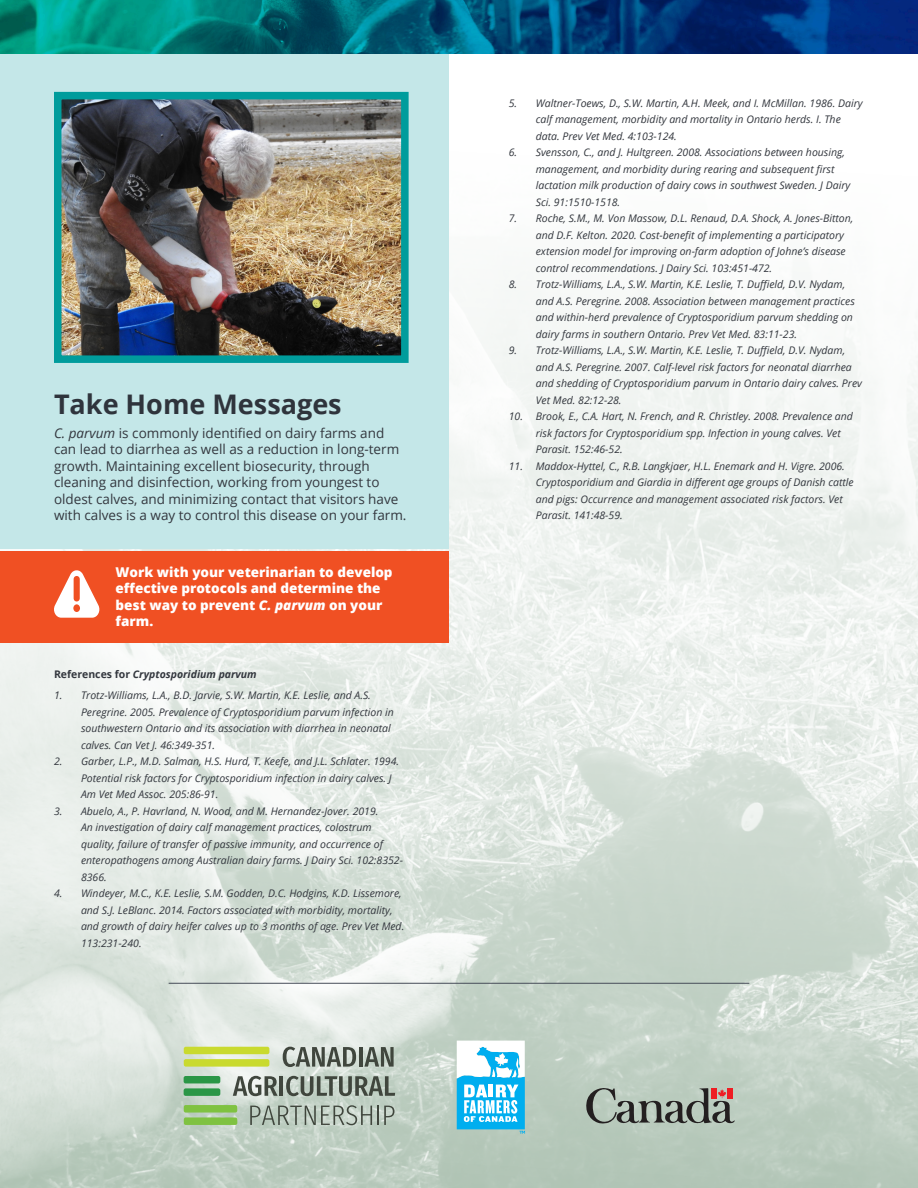
<style>
.page{position:relative;width:918px;height:1188px;background:#fff}
.page>*{position:absolute;margin:0;border:0;box-sizing:border-box;transform-origin:0 0}
.t1{font:700 27px "Open Sans";color:#2f343c}
.body{font:13.5px/16.5px "Open Sans";color:#33373e}
.body-2{font:800 13.5px/16.5px "Open Sans";color:#fff}
.t2{font:italic 10.5px/16.5px "Open Sans";color:#33373e}
.figures{font:italic 700 10.5px "Open Sans";color:#33373e}
.s1{font-style:italic}
.s2{font-style:normal}
</style>
<div class="page">
<img style="left:0;top:54px;width:918px;height:1134px">
<div style="left:0;top:54px;width:448px;height:494px;background:#c4e7e8"></div>
<svg style="left:0;top:0;width:918px;height:54px"></svg>
<div style="left:0;top:551px;width:448px;height:91px;background:#f05023"></div>
<svg style="left:54px;top:570px;width:46px;height:48px"></svg>
<img style="left:63px;top:101px;width:337px;height:253px">
<div style="left:54px;top:92px;width:355px;height:271px;border:8px solid #009c9c"></div>
<hr style="left:169px;top:983px;width:580px;height:1px;background:#464c58">
<div style="left:184px;top:1117px;width:53px;height:8px;background:#7fc241;border-radius:2px"></div>
<div style="left:184px;top:1105px;width:53px;height:8px;background:#7fc241;border-radius:2px"></div>
<div style="left:184px;top:1059px;width:85px;height:8px;background:#c9da2f;border-radius:2px"></div>
<div style="left:184px;top:1047px;width:85px;height:7px;background:#c9da2f;border-radius:2px"></div>
<div style="left:184px;top:1088px;width:36px;height:8px;background:#2a9646;border-radius:2px"></div>
<div style="left:184px;top:1076px;width:36px;height:7px;background:#2a9646;border-radius:2px"></div>
<svg style="left:283px;top:1047px;width:73px;height:20px"></svg>
<hr style="left:359px;top:1047px;width:4px;height:20px;background:#40463d">
<svg style="left:364px;top:1047px;width:30px;height:20px"></svg>
<svg style="left:233px;top:1076px;width:45px;height:20px"></svg>
<hr style="left:280px;top:1076px;width:3px;height:20px;background:#40463d">
<svg style="left:286px;top:1076px;width:109px;height:20px"></svg>
<svg style="left:250px;top:1105px;width:144px;height:20px"></svg>
<svg style="left:586px;top:1087px;width:149px;height:36px"></svg>
<svg style="left:457px;top:1041px;width:68px;height:93px"></svg>
<p class="t1" style="left:54px;top:385px;width:289px">Take Home Messages</p>
<p class="body" style="left:54px;top:424px;width:354px"><span class="s1">C. parvum</span> is commonly identified on dairy farms and can lead to diarrhea as well as a reduction in long-term growth. Maintaining excellent biosecurity, through cleaning and disinfection, working from youngest to oldest calves, and minimizing contact that visitors have with calves is a way to control this disease on your farm.</p>
<p class="body-2" style="left:116px;top:563px;width:279px">Work with your veterinarian to develop effective protocols and determine the best way to prevent <span class="s1">C. parvum</span> on your farm.</p>
<p class="figures" style="left:54px;top:667px;width:204px"><span class="s2">References for</span> Cryptosporidium parvum</p>
<p class="t2" style="left:81px;top:687px;width:314px;text-indent:-27px">1. Trotz-Williams, L.A., B.D. Jarvie, S.W. Martin, K.E. Leslie, and A.S.<br>Peregrine. 2005. Prevalence of Cryptosporidium parvum infection in southwestern Ontario and its association with diarrhea in neonatal calves. Can Vet J. 46:349-351.</p>
<p class="t2" style="left:81px;top:753px;width:320px;text-indent:-27px">2. Garber, L.P., M.D. Salman, H.S. Hurd, T. Keefe, and J.L. Schlater. 1994.<br>Potential risk factors for Cryptosporidium infection in dairy calves. J<br>Am Vet Med Assoc. 205:86-91.</p>
<p class="t2" style="left:81px;top:803px;width:324px;text-indent:-27px">3. Abuelo, A., P. Havrland, N. Wood, and M. Hernandez-Jover. 2019.<br>An investigation of dairy calf management practices, colostrum quality, failure of transfer of passive immunity, and occurrence of enteropathogens among Australian dairy farms. J Dairy Sci. 102:8352- 8366.</p>
<p class="t2" style="left:81px;top:885px;width:325px;text-indent:-27px">4. Windeyer, M.C., K.E. Leslie, S.M. Godden, D.C. Hodgins, K.D. Lissemore, and S.J. LeBlanc. 2014. Factors associated with morbidity, mortality, and growth of dairy heifer calves up to 3 months of age. Prev Vet Med.<br>113:231-240.</p>
<p class="t2" style="left:536px;top:94px;width:328px;text-indent:-27px">5. Waltner-Toews, D., S.W. Martin, A.H. Meek, and I. McMillan. 1986. Dairy calf management, morbidity and mortality in Ontario herds. I. The data. Prev Vet Med. 4:103-124.</p>
<p class="t2" style="left:536px;top:144px;width:316px;text-indent:-27px">6. Svensson, C., and J. Hultgreen. 2008. Associations between housing, management, and morbidity during rearing and subsequent first lactation milk production of dairy cows in southwest Sweden. J Dairy Sci. 91:1510-1518.</p>
<p class="t2" style="left:536px;top:210px;width:319px;text-indent:-27px">7. Roche, S.M., M. Von Massow, D.L. Renaud, D.A. Shock, A. Jones-Bitton, and D.F. Kelton. 2020. Cost-benefit of implementing a participatory extension model for improving on-farm adoption of Johne’s disease control recommendations. J Dairy Sci. 103:451-472.</p>
<p class="t2" style="left:536px;top:276px;width:321px;text-indent:-27px">8. Trotz-Williams, L.A., S.W. Martin, K.E. Leslie, T. Duffield, D.V. Nydam, and A.S. Peregrine. 2008. Association between management practices and within-herd prevalence of Cryptosporidium parvum shedding on dairy farms in southern Ontario. Prev Vet Med. 83:11-23.</p>
<p class="t2" style="left:536px;top:342px;width:328px;text-indent:-27px">9. Trotz-Williams, L.A., S.W. Martin, K.E. Leslie, T. Duffield, D.V. Nydam, and A.S. Peregrine. 2007. Calf-level risk factors for neonatal diarrhea and shedding of Cryptosporidium parvum in Ontario dairy calves. Prev Vet Med. 82:12-28.</p>
<p class="t2" style="left:536px;top:408px;width:319px;text-indent:-27px">10. Brook, E., C.A. Hart, N. French, and R. Christley. 2008. Prevalence and risk factors for Cryptosporidium spp. Infection in young calves. Vet<br>Parasit. 152:46-52.</p>
<p class="t2" style="left:536px;top:457px;width:319px;text-indent:-27px">11. Maddox-Hyttel, C., R.B. Langkjaer, H.L. Enemark and H. Vigre. 2006.<br>Cryptosporidium and Giardia in different age groups of Danish cattle and pigs: Occurrence and management associated risk factors. Vet Parasit. 141:48-59.</p>
</div>
